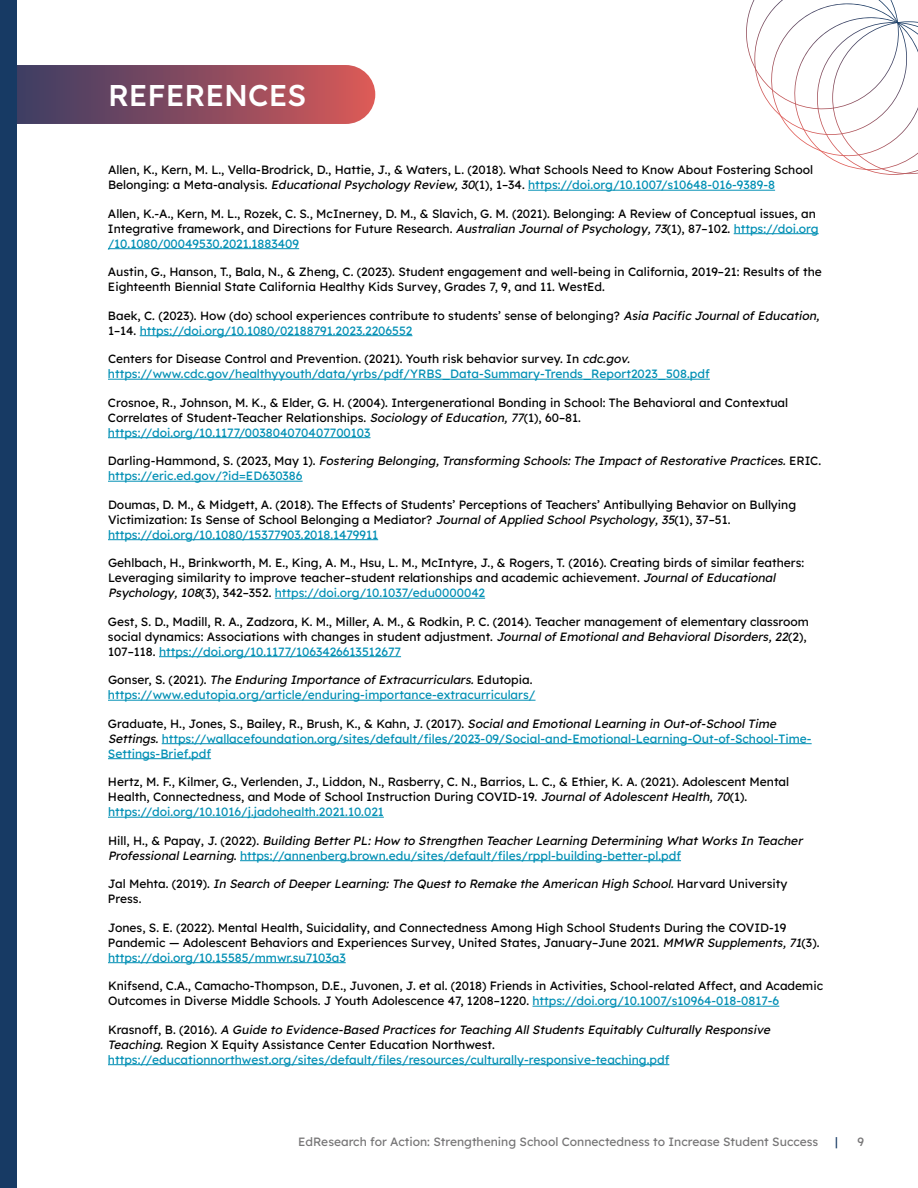
<style>
.page{position:relative;width:918px;height:1188px;background:#fff}
.page>*{position:absolute;margin:0;border:0;box-sizing:border-box;transform-origin:0 0}
.t1{font:500 30px "Lexend";color:#fff}
.t2{font:12px/15px "Lexend";color:#000}
.t3{font:12px/15px "Lexend";color:#008fb4}
.t4{font:italic 12px/15px "Lexend";color:#000}
.t5{font:12px "Lexend";color:#767576}
.t6{font:12px "Lexend";color:#173a64}
.s1{font-style:italic}
.s2{color:#008fb4}
.s3{color:#000}
.s4{font-style:italic;color:#000}
.s5{font-style:normal}
.s6{font-style:normal;color:#008fb4}
</style>
<div class="page">
<svg style="left:16px;top:65px;width:359px;height:59px;background:#894d61"></svg>
<div style="left:0;top:0;width:16px;height:1188px;background:#173a64"></div>
<hr style="left:528px;top:190px;width:247px;height:1px;background:#008fb4">
<hr style="left:734px;top:233px;width:85px;height:1px;background:#008fb4">
<hr style="left:108px;top:248px;width:191px;height:1px;background:#008fb4">
<hr style="left:140px;top:335px;width:272px;height:1px;background:#008fb4">
<hr style="left:108px;top:379px;width:602px;height:1px;background:#008fb4">
<hr style="left:108px;top:437px;width:263px;height:1px;background:#008fb4">
<hr style="left:108px;top:481px;width:195px;height:1px;background:#008fb4">
<hr style="left:108px;top:539px;width:270px;height:1px;background:#008fb4">
<hr style="left:275px;top:598px;width:210px;height:1px;background:#008fb4">
<hr style="left:159px;top:656px;width:242px;height:1px;background:#008fb4">
<hr style="left:108px;top:700px;width:428px;height:1px;background:#008fb4">
<hr style="left:162px;top:743px;width:650px;height:1px;background:#008fb4">
<hr style="left:108px;top:758px;width:103px;height:1px;background:#008fb4">
<hr style="left:108px;top:817px;width:276px;height:1px;background:#008fb4">
<hr style="left:240px;top:860px;width:441px;height:1px;background:#008fb4">
<hr style="left:108px;top:962px;width:238px;height:1px;background:#008fb4">
<hr style="left:532px;top:1006px;width:247px;height:1px;background:#008fb4">
<hr style="left:108px;top:1064px;width:561px;height:1px;background:#008fb4">
<svg style="left:746px;top:0;width:172px;height:175px"></svg>
<h1 class="t1" style="left:108px;top:74px;width:200px">REFERENCES</h1>
<p class="t2" style="left:108px;top:161px;width:707px">Allen, K., Kern, M. L., Vella-Brodrick, D., Hattie, J., &amp; Waters, L. (2018). What Schools Need to Know About Fostering School<br>Belonging: a Meta-analysis. <span class="s1">EducationalPsychology Review,30</span>(1), 1–34. <span class="s2">https://doi.org/10.1007/s10648-016-9389-8</span></p>
<p class="t2" style="left:108px;top:205px;width:712px">Allen, K.-A., Kern, M. L., Rozek, C. S., McInerney, D. M., &amp; Slavich, G. M. (2021). Belonging: A Review of Conceptual issues, an<br>Integrative framework, and Directions for Future Research. <span class="s1">Australian JournalofPsychology,73</span>(1), 87–102. <span class="s2">https://doi.org /10.1080/00049530.2021.1883409</span></p>
<p class="t2" style="left:108px;top:263px;width:715px">Austin, G., Hanson, T., Bala, N., &amp; Zheng, C. (2023). Student engagement and well-being in California, 2019–21: Results of the<br>Eighteenth Biennial State California Healthy Kids Survey, Grades 7, 9, and 11. WestEd.</p>
<p class="t2" style="left:108px;top:307px;width:716px">Baek, C. (2023). How (do) school experiences contribute to students’ sense of belonging? <span class="s1">Asia Pacific JournalofEducation,<br></span>1–14. <span class="s2">https://doi.org/10.1080/02188791.2023.2206552</span></p>
<p class="t3" style="left:108px;top:350px;width:603px"><span class="s3">Centers for Disease Control and Prevention. (2021). Youth risk behavior survey. In</span> <span class="s4">cdc.gov. </span>https://www.cdc.gov/healthyyouth/data/yrbs/pdf/YRBS_Data-Summary-Trends_Report2023_508.pdf</p>
<p class="t2" style="left:108px;top:394px;width:682px">Crosnoe, R., Johnson, M. K., &amp; Elder, G. H. (2004). Intergenerational Bonding in School: The Behavioral and Contextual<br>Correlates of Student-Teacher Relationships. <span class="s1">Sociology ofEducation,77</span>(1), 60–81. <span class="s2">https://doi.org/10.1177/003804070407700103</span></p>
<p class="t4" style="left:108px;top:452px;width:715px"><span class="s5">D a r l i n g - H a m m o n d , S . ( 2 0 2 3 , M a y 1 ) .</span> Fostering Belonging,Transforming Schools:The ImpactofRestorative Practices.<span class="s5">E R I C . </span><span class="s6">https://eric.ed.gov/?id=ED630386</span></p>
<p class="t2" style="left:108px;top:496px;width:690px">Doumas, D. M., &amp; Midgett, A. (2018). The Effects of Students’ Perceptions of Teachers’ Antibullying Behavior on Bullying<br>Victimization: Is Sense of School Belonging a Mediator? <span class="s1">JournalofApplied SchoolPsychology,35</span>(1), 37–51. <span class="s2">https://doi.org/10.1080/15377903.2018.1479911</span></p>
<p class="t2" style="left:108px;top:554px;width:698px">Gehlbach, H., Brinkworth, M. E., King, A. M., Hsu, L. M., McIntyre, J., &amp; Rogers, T. (2016). Creating birds of similar feathers:<br>Leveraging similarity to improve teacher–student relationships and academic achievement. <span class="s1">JournalofEducational<br>Psychology,108</span>(3), 342–352. <span class="s2">https://doi.org/10.1037/edu0000042</span></p>
<p class="t2" style="left:108px;top:613px;width:703px">Gest, S. D., Madill, R. A., Zadzora, K. M., Miller, A. M., &amp; Rodkin, P. C. (2014). Teacher management of elementary classroom social dynamics: Associations with changes in student adjustment. <span class="s1">JournalofEmotionaland BehavioralDisorders,22</span>(2),<br>107–118. <span class="s2">https://doi.org/10.1177/1063426613512677</span></p>
<p class="t3" style="left:108px;top:671px;width:429px"><span class="s3">G o n s e r, S . ( 2 0 2 1 ) .</span> <span class="s4">The Enduring Importance ofExtracurriculars.</span><span class="s3">E d u t o p i a . </span>https://www.edutopia.org/article/enduring-importance-extracurriculars/</p>
<p class="t3" style="left:108px;top:715px;width:705px"><span class="s3">Graduate, H., Jones, S., Bailey, R., Brush, K., &amp; Kahn, J. (2017).</span> <span class="s4">Socialand EmotionalLearning in Out-of-SchoolTime<br>Settings.</span>https://wallacefoundation.org/sites/default/files/2023-09/Social-and-Emotional-Learning-Out-of-School-Time-<br>Settings-Brief.pdf</p>
<p class="t2" style="left:108px;top:773px;width:683px">Hertz, M. F., Kilmer, G., Verlenden, J., Liddon, N., Rasberry, C. N., Barrios, L. C., &amp; Ethier, K. A. (2021). Adolescent Mental<br>Health, Connectedness, and Mode of School Instruction During COVID-19. <span class="s1">JournalofAdolescentHealth,70</span>(1). <span class="s2">https://doi.org/10.1016/j.jadohealth.2021.10.021</span></p>
<p class="t4" style="left:108px;top:832px;width:699px"><span class="s5">H i l l , H . , &amp; P a p a y , J . ( 2 0 2 2 ) .</span> Building BetterPL:How to Strengthen TeacherLearning Determining WhatWorks In Teacher<br>ProfessionalLearning<span class="s5">.</span> <span class="s6">https://annenberg.brown.edu/sites/default/files/rppl-building-better-pl.pdf</span></p>
<p class="t4" style="left:108px;top:875px;width:681px"><span class="s5">Ja l M e h t a . ( 2 0 1 9 ) .</span> In Search ofDeeperLearning:The Questto Remake the American High School.<span class="s5">H a r va rd U n i ve r s i ty<br>Press.</span></p>
<p class="t2" style="left:108px;top:919px;width:713px">Jones, S. E. (2022). Mental Health, Suicidality, and Connectedness Among High School Students During the COVID-19<br>Pandemic — Adolescent Behaviors and Experiences Survey, United States, January–June 2021. <span class="s1">MMWR Supplements,71</span>(3). <span class="s2">https://doi.org/10.15585/mmwr.su7103a3</span></p>
<p class="t2" style="left:108px;top:977px;width:717px">Knifsend, C.A., Camacho-Thompson, D.E., Juvonen, J. et al. (2018) Friends in Activities, School-related Affect, and Academic<br>Outcomes in Diverse Middle Schools. J Youth Adolescence 47, 1208–1220. <span class="s2">https://doi.org/10.1007/s10964-018-0817-6</span></p>
<p class="t3" style="left:108px;top:1021px;width:666px"><span class="s3">K r a s n o ff , B . ( 2 0 1 6 ) .</span> <span class="s4">A Guide to Evidence-Based Practices forTeaching AllStudents Equitably Culturally Responsive<br>Teaching.</span><span class="s3">Region X Equity Assistance Center Education Northwest. </span>https://educationnorthwest.org/sites/default/files/resources/culturally-responsive-teaching.pdf</p>
<p class="t5" style="left:298px;top:1133px;width:522px">EdResearch for Action: Strengthening School Connectedness to Increase Student Success</p>
<p class="t6" style="left:835px;top:1133px;width:4px">|</p>
<p class="t5" style="left:857px;top:1133px;width:8px">9</p>
</div>
